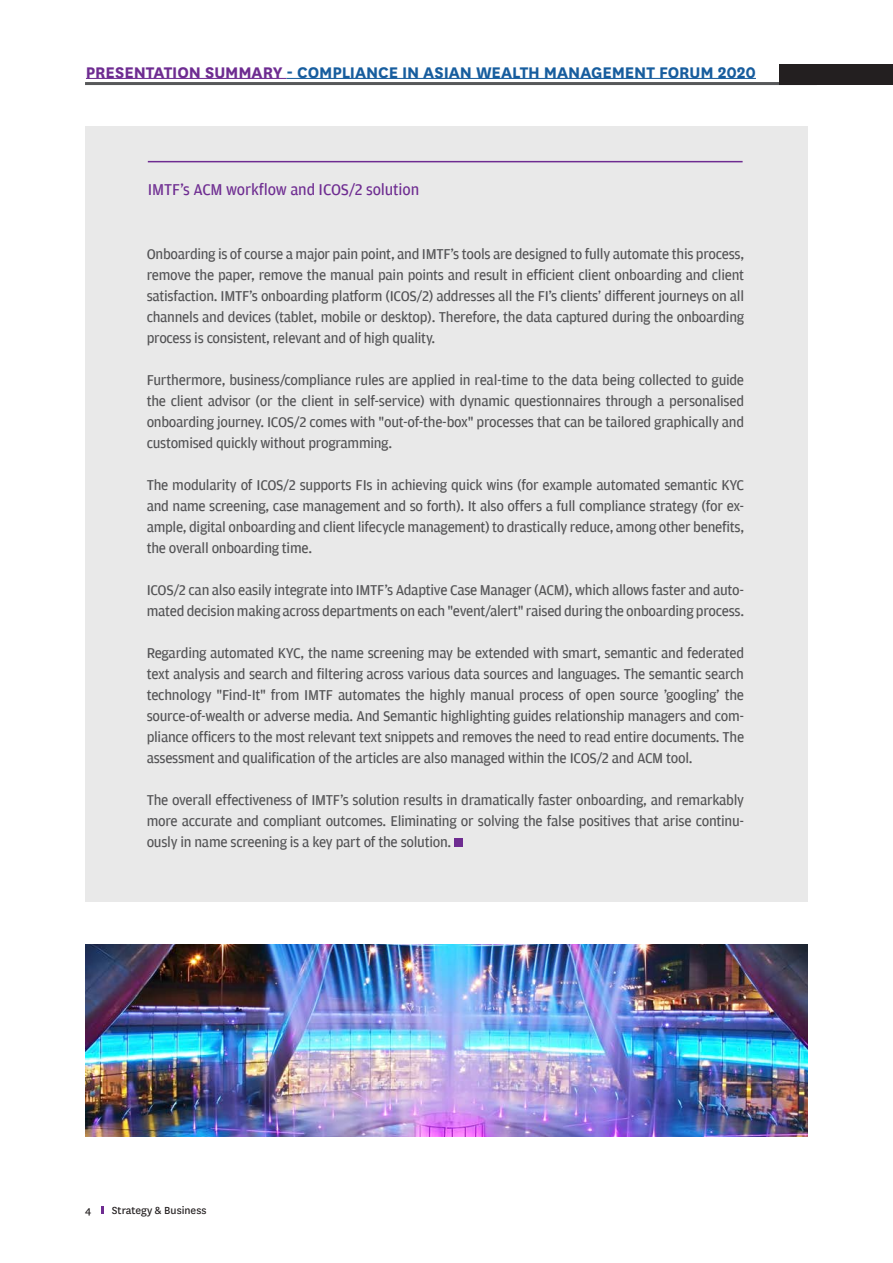
<style>
.page{position:relative;width:893px;height:1263px;background:#fff}
.page>*{position:absolute;margin:0;border:0;box-sizing:border-box;transform-origin:0 0}
.t1{font:700 18px "National";letter-spacing:-.005em;color:#175d9e}
.t2{font:16.5px "Amplitude";letter-spacing:-.01em;color:#6e2c91}
.t3{font:15px/21px "Amplitude";letter-spacing:-.02em;color:#535355;text-align:justify}
.t4{font:12px "National";color:#231f20}
.s1{color:#6e2c91}
</style>
<div class="page">
<svg style="left:102px;top:1206px;width:2px;height:8px"></svg>
<hr style="left:85px;top:82px;width:732px;height:3px;background:#57585a">
<div style="left:779px;top:64px;width:114px;height:21px;background:#231f20"></div>
<hr style="left:86px;top:78px;width:201px;height:1px;background:#6e2c91">
<hr style="left:287px;top:78px;width:469px;height:1px;background:#175d9e">
<div style="left:85px;top:126px;width:723px;height:775px;background:#e9e9e9"></div>
<hr style="left:148px;top:161px;width:595px;height:1px;background:#6e2c91">
<div style="left:454px;top:839px;width:9px;height:8px;background:#6e2c91"></div>
<img style="left:85px;top:944px;width:723px;height:193px">
<p class="t1" style="left:86px;top:60px;width:671px"><span class="s1">PRESENTATION SUMMARY</span> - COMPLIANCE IN ASIAN WEALTH MANAGEMENT FORUM 2020</p>
<p class="t2" style="left:148px;top:180px;width:273px">IMTF's ACM workflow and ICOS/2 solution</p>
<p class="t3" style="left:147px;top:244px;width:599px">Onboarding is of course a major pain point, and IMTF's tools are designed to fully automate this process, remove the paper, remove the manual pain points and result in efficient client onboarding and client satisfaction. IMTF's onboarding platform (ICOS/2) addresses all the FI's clients' different journeys on all channels and devices (tablet, mobile or desktop). Therefore, the data captured during the onboarding process is consistent, relevant and of high quality.</p>
<p class="t3" style="left:147px;top:370px;width:599px">Furthermore, business/compliance rules are applied in real-time to the data being collected to guide the client advisor (or the client in self-service) with dynamic questionnaires through a personalised onboarding journey. ICOS/2 comes with "out-of-the-box" processes that can be tailored graphically and customised quickly without programming.</p>
<p class="t3" style="left:147px;top:475px;width:599px">The modularity of ICOS/2 supports FIs in achieving quick wins (for example automated semantic KYC and name screening, case management and so forth). It also offers a full compliance strategy (for ex&shy;ample, digital onboarding and client lifecycle management) to drastically reduce, among other benefits, the overall onboarding time.</p>
<p class="t3" style="left:147px;top:580px;width:599px">ICOS/2 can also easily integrate into IMTF's Adaptive Case Manager (ACM), which allows faster and auto&shy;mated decision making across departments on each "event/alert" raised during the onboarding process.</p>
<p class="t3" style="left:147px;top:643px;width:599px">Regarding automated KYC, the name screening may be extended with smart, semantic and federated text analysis and search and filtering across various data sources and languages. The semantic search technology "Find-It" from IMTF automates the highly manual process of open source 'googling' the source-of-wealth or adverse media. And Semantic highlighting guides relationship managers and com&shy;pliance officers to the most relevant text snippets and removes the need to read entire documents. The assessment and qualification of the articles are also managed within the ICOS/2 and ACM tool.</p>
<p class="t3" style="left:147px;top:790px;width:599px">The overall effectiveness of IMTF's solution results in dramatically faster onboarding, and remarkably more accurate and compliant outcomes. Eliminating or solving the false positives that arise continu&shy;ously in name screening is a key part of the solution.</p>
<p class="t4" style="left:85px;top:1202px;width:8px">4</p>
<p class="t4" style="left:112px;top:1202px;width:96px">Strategy &amp; Business</p>
</div>
